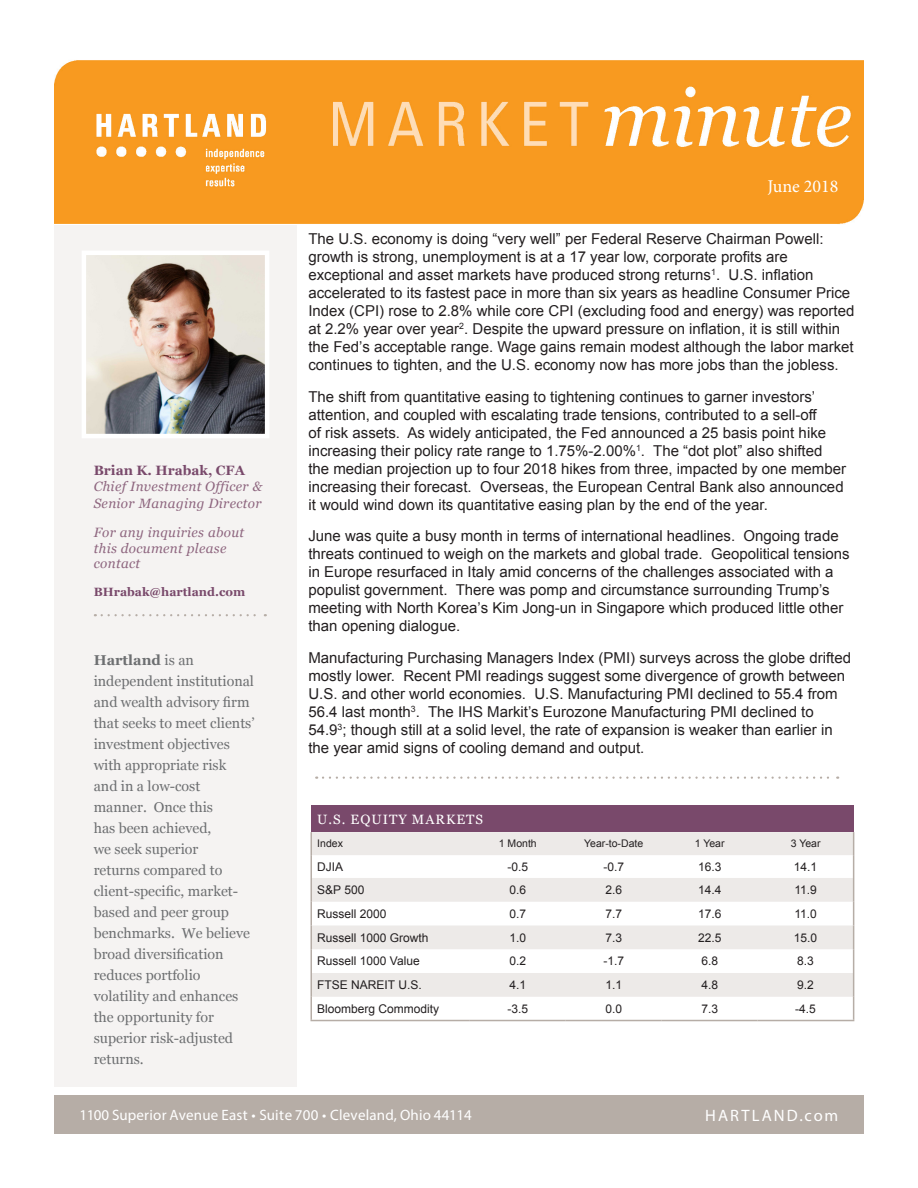
<style>
.page{position:relative;width:918px;height:1188px;background:#fff}
.page>*{position:absolute;margin:0;border:0;box-sizing:border-box;transform-origin:0 0}
.t1{font:18px "Minion Pro";color:#fff}
.t2{font:16.5px "Myriad Pro";letter-spacing:.13em;color:#fff}
.t3{font:15px/18px "Arial";color:#231f20}
.t4{font:15px "Myriad Pro";letter-spacing:.015em;color:#fff}
.t5{font:14.25px/21px "Georgia";color:#6d6f71}
.t6{font:italic 13.5px/16.2px "Georgia";letter-spacing:.025em;color:#8e667f}
.t7{font:13.5px "Georgia";letter-spacing:.075em;color:#fff}
.t8{font:12px "Arial";color:#231f20}
.t9{font:700 12px "Georgia";color:#79496b}
.t10{font:10.5px "Arial";color:#231f20}
.s1{font-weight:700;font-style:normal;color:#79496b}
.s2{font-weight:700}
</style>
<div class="page">
<div style="left:54px;top:224px;width:243px;height:862px;background:#f5f3f2"></div>
<div style="left:54px;top:1095px;width:810px;height:39px;background:#b6ada6"></div>
<img style="left:87px;top:256px;width:177px;height:177px">
<div style="left:82px;top:251px;width:187px;height:187px;border:4px solid #fff"></div>
<svg style="left:102px;top:614px;width:164px;height:2px"></svg>
<svg style="left:323px;top:777px;width:515px;height:2px"></svg>
<div style="left:311px;top:806px;width:543px;height:26px;background:#79496b"></div>
<svg style="left:312px;top:832px;width:541px;height:165px;fill:#edeae8"></svg>
<hr style="left:310px;top:832px;width:2px;height:23px;background:#b6ada6">
<hr style="left:310px;top:855px;width:2px;height:23px;background:#b6ada6">
<hr style="left:310px;top:878px;width:2px;height:24px;background:#b6ada6">
<hr style="left:310px;top:902px;width:2px;height:23px;background:#b6ada6">
<hr style="left:310px;top:925px;width:2px;height:24px;background:#b6ada6">
<hr style="left:310px;top:949px;width:2px;height:24px;background:#b6ada6">
<hr style="left:310px;top:973px;width:2px;height:24px;background:#b6ada6">
<hr style="left:310px;top:997px;width:2px;height:23px;background:#b6ada6">
<svg style="left:853px;top:832px;width:1px;height:188px"></svg>
<hr style="left:310px;top:1020px;width:160px;height:1px;background:#b6ada6">
<hr style="left:470px;top:1020px;width:96px;height:1px;background:#b6ada6">
<hr style="left:566px;top:1020px;width:96px;height:1px;background:#b6ada6">
<hr style="left:662px;top:1020px;width:96px;height:1px;background:#b6ada6">
<hr style="left:758px;top:1020px;width:96px;height:1px;background:#b6ada6">
<img style="left:54px;top:60px;width:810px;height:164px">
<p class="t6" style="left:94px;top:463px;width:170px"><span class="s1">Brian K. Hrabak, CFA<br></span>Chief Investment Officer &amp;<br>Senior Managing Director</p>
<p class="t6" style="left:94px;top:524px;width:152px;line-height:15.8px">For any inquiries about this document please contact</p>
<p class="t9" style="left:94px;top:584px;width:153px">BHrabak@hartland.com</p>
<p class="t5" style="left:94px;top:650px;width:162px"><span class="s2">Hartland</span> is an independent institutional and wealth advisory firm that seeks to meet clients’ investment objectives with appropriate risk<br>and in a low-cost manner. Once this<br>has been achieved,<br>we seek superior<br>returns compared to client-specific, market&shy;based and peer group benchmarks. We believe broad diversification reduces portfolio volatility and enhances the opportunity for superior risk-adjusted returns.</p>
<p class="t1" style="left:767px;top:174px;width:72px">June 2018</p>
<p class="t3" style="left:308px;top:230px;width:548px">The U.S. economy is doing “very well” per Federal Reserve Chairman Powell: growth is strong, unemployment is at a 17 year low, corporate profits are exceptional and asset markets have produced strong returns<sup>1</sup>. U.S. inflation accelerated to its fastest pace in more than six years as headline Consumer Price Index (CPI) rose to 2.8% while core CPI (excluding food and energy) was reported at 2.2% year over year<sup>2</sup>. Despite the upward pressure on inflation, it is still within the Fed’s acceptable range. Wage gains remain modest although the labor market continues to tighten, and the U.S. economy now has more jobs than the jobless.</p>
<p class="t3" style="left:308px;top:388px;width:539px">The shift from quantitative easing to tightening continues to garner investors’ attention, and coupled with escalating trade tensions, contributed to a sell-off<br>of risk assets. As widely anticipated, the Fed announced a 25 basis point hike increasing their policy rate range to 1.75%-2.00%<sup>1</sup>. The “dot plot” also shifted the median projection up to four 2018 hikes from three, impacted by one member increasing their forecast. Overseas, the European Central Bank also announced it would wind down its quantitative easing plan by the end of the year.</p>
<p class="t3" style="left:308px;top:527px;width:543px">June was quite a busy month in terms of international headlines. Ongoing trade threats continued to weigh on the markets and global trade. Geopolitical tensions in Europe resurfaced in Italy amid concerns of the challenges associated with a populist government. There was pomp and circumstance surrounding Trump’s meeting with North Korea’s Kim Jong-un in Singapore which produced little other than opening dialogue.</p>
<p class="t3" style="left:308px;top:649px;width:544px">Manufacturing Purchasing Managers Index (PMI) surveys across the globe drifted mostly lower. Recent PMI readings suggest some divergence of growth between U.S. and other world economies. U.S. Manufacturing PMI declined to 55.4 from 56.4 last month<sup>3</sup>. The IHS Markit’s Eurozone Manufacturing PMI declined to 54.9<sup>3</sup>; though still at a solid level, the rate of expansion is weaker than earlier in the year amid signs of cooling demand and output.</p>
<p class="t7" style="left:317px;top:811px;width:167px">U.S. EQUITY MARKETS</p>
<p class="t10" style="left:317px;top:837px;width:27px">Index</p>
<p class="t10" style="left:499px;top:837px;width:39px">1 Month</p>
<p class="t10" style="left:584px;top:837px;width:61px">Year-to-Date</p>
<p class="t10" style="left:695px;top:837px;width:31px">1 Year</p>
<p class="t10" style="left:791px;top:837px;width:31px">3 Year</p>
<p class="t8" style="left:317px;top:859px;width:28px">DJIA</p>
<p class="t8" style="left:507px;top:859px;width:22px">-0.5</p>
<p class="t8" style="left:603px;top:859px;width:22px">-0.7</p>
<p class="t8" style="left:698px;top:859px;width:25px">16.3</p>
<p class="t8" style="left:794px;top:859px;width:25px">14.1</p>
<p class="t8" style="left:317px;top:882px;width:49px">S&amp;P 500</p>
<p class="t8" style="left:509px;top:882px;width:18px">0.6</p>
<p class="t8" style="left:605px;top:882px;width:18px">2.6</p>
<p class="t8" style="left:698px;top:882px;width:25px">14.4</p>
<p class="t8" style="left:794px;top:882px;width:24px">11.9</p>
<p class="t8" style="left:317px;top:906px;width:71px">Russell 2000</p>
<p class="t8" style="left:509px;top:906px;width:18px">0.7</p>
<p class="t8" style="left:605px;top:906px;width:18px">7.7</p>
<p class="t8" style="left:698px;top:906px;width:25px">17.6</p>
<p class="t8" style="left:794px;top:906px;width:24px">11.0</p>
<p class="t8" style="left:317px;top:930px;width:113px">Russell 1000 Growth</p>
<p class="t8" style="left:509px;top:930px;width:18px">1.0</p>
<p class="t8" style="left:605px;top:930px;width:18px">7.3</p>
<p class="t8" style="left:698px;top:930px;width:25px">22.5</p>
<p class="t8" style="left:794px;top:930px;width:25px">15.0</p>
<p class="t8" style="left:317px;top:953px;width:104px">Russell 1000 Value</p>
<p class="t8" style="left:509px;top:953px;width:18px">0.2</p>
<p class="t8" style="left:603px;top:953px;width:22px">-1.7</p>
<p class="t8" style="left:701px;top:953px;width:18px">6.8</p>
<p class="t8" style="left:797px;top:953px;width:18px">8.3</p>
<p class="t8" style="left:317px;top:977px;width:106px">FTSE NAREIT U.S.</p>
<p class="t8" style="left:509px;top:977px;width:18px">4.1</p>
<p class="t8" style="left:605px;top:977px;width:18px">1.1</p>
<p class="t8" style="left:701px;top:977px;width:18px">4.8</p>
<p class="t8" style="left:797px;top:977px;width:18px">9.2</p>
<p class="t8" style="left:317px;top:1001px;width:124px">Bloomberg Commodity</p>
<p class="t8" style="left:507px;top:1001px;width:22px">-3.5</p>
<p class="t8" style="left:605px;top:1001px;width:18px">0.0</p>
<p class="t8" style="left:701px;top:1001px;width:18px">7.3</p>
<p class="t8" style="left:795px;top:1001px;width:22px">-4.5</p>
<p class="t4" style="left:80px;top:1106px;width:394px">1100 Superior Avenue East • Suite 700 • Cleveland, Ohio 44114</p>
<p class="t2" style="left:705px;top:1106px;width:135px">HARTLAND.com</p>
</div>
